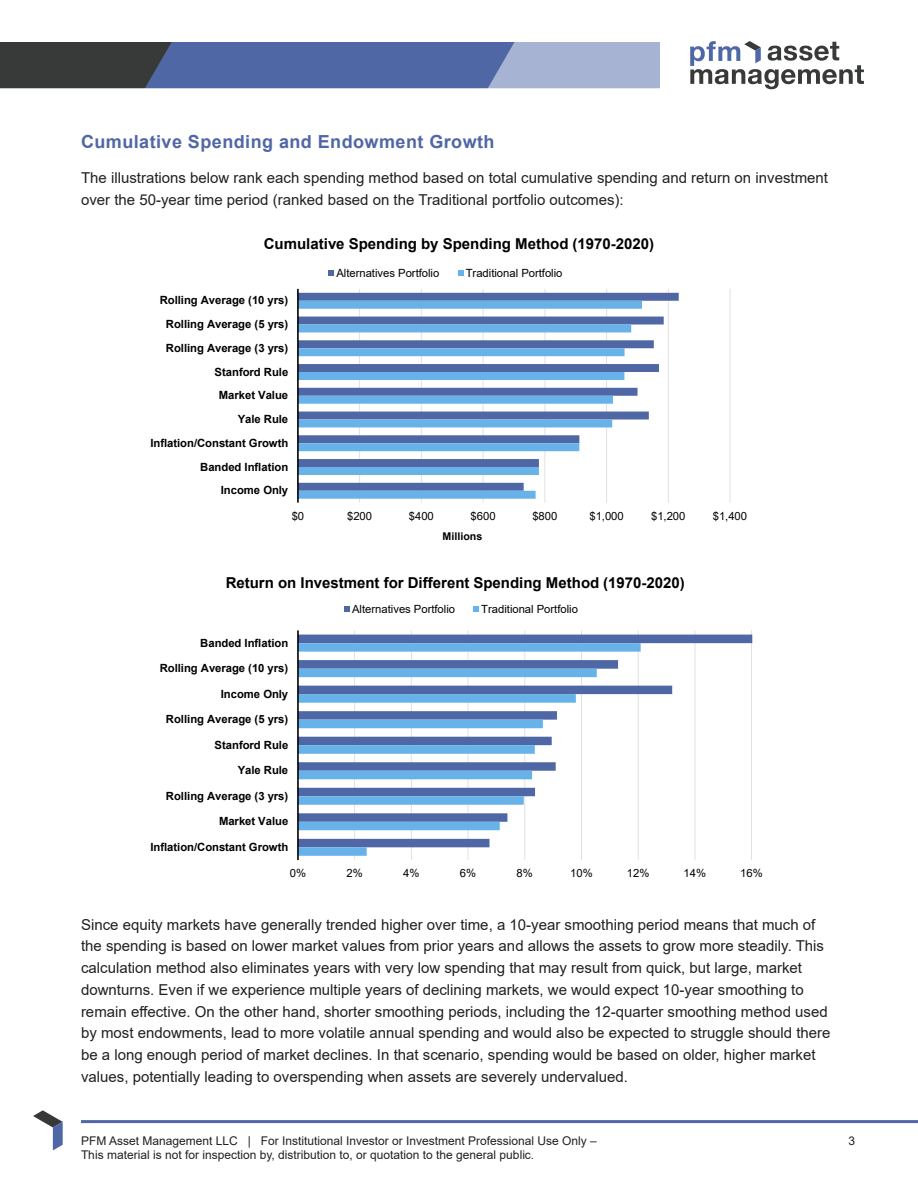
<style>
.page{position:relative;width:918px;height:1188px;background:#fff}
.page>*{position:absolute;margin:0;border:0;box-sizing:border-box;transform-origin:0 0}
.t1{font:700 18px "Arial";letter-spacing:.025em;color:#4f67a5}
.Body{font:15px/21.8px "Arial";color:#231f20}
.t2{font:700 15px "Arial";color:#000}
.t3{font:12px "Arial";color:#231f20}
.t4{font:700 11.25px/23.7px "Arial";letter-spacing:-.005em;color:#000;text-align:right}
.t5{font:11.25px "Arial";letter-spacing:-.005em;color:#000}
.t6{font:700 10.65px "Arial";color:#000}
</style>
<div class="page">
<hr style="left:82px;top:1120px;width:836px;height:3px;background:#4f67a5">
<svg style="left:33px;top:1110px;width:30px;height:40px"></svg>
<svg style="left:690px;top:41px;width:174px;height:48px"></svg>
<svg style="left:0;top:42px;width:660px;height:47px;background:#617097"></svg>
<hr style="left:359px;top:289px;width:1px;height:214px;background:#e1e1e1">
<hr style="left:421px;top:289px;width:1px;height:214px;background:#e1e1e1">
<hr style="left:483px;top:289px;width:1px;height:214px;background:#e1e1e1">
<hr style="left:544px;top:289px;width:1px;height:214px;background:#e1e1e1">
<hr style="left:606px;top:289px;width:1px;height:214px;background:#e1e1e1">
<hr style="left:668px;top:289px;width:1px;height:214px;background:#e1e1e1">
<hr style="left:730px;top:289px;width:1px;height:214px;background:#e1e1e1">
<svg style="left:299px;top:293px;width:380px;height:127px"></svg>
<svg style="left:299px;top:301px;width:343px;height:198px"></svg>
<hr style="left:297px;top:289px;width:2px;height:214px;background:#000">
<svg style="left:328px;top:271px;width:6px;height:5px"></svg>
<svg style="left:458px;top:271px;width:5px;height:5px"></svg>
<hr style="left:354px;top:630px;width:1px;height:230px;background:#e1e1e1">
<hr style="left:411px;top:630px;width:1px;height:230px;background:#e1e1e1">
<hr style="left:468px;top:630px;width:1px;height:230px;background:#e1e1e1">
<hr style="left:524px;top:630px;width:1px;height:230px;background:#e1e1e1">
<hr style="left:581px;top:630px;width:1px;height:230px;background:#e1e1e1">
<hr style="left:638px;top:630px;width:1px;height:230px;background:#e1e1e1">
<hr style="left:695px;top:630px;width:1px;height:230px;background:#e1e1e1">
<hr style="left:751px;top:630px;width:1px;height:230px;background:#e1e1e1">
<svg style="left:299px;top:635px;width:453px;height:212px"></svg>
<svg style="left:299px;top:643px;width:342px;height:213px"></svg>
<hr style="left:297px;top:630px;width:2px;height:230px;background:#000">
<svg style="left:344px;top:606px;width:6px;height:6px"></svg>
<svg style="left:473px;top:606px;width:6px;height:6px"></svg>
<p class="t1" style="left:81px;top:129px;width:415px">Cumulative Spending and Endowment Growth</p>
<p class="Body" style="left:81px;top:167px;width:749px">The illustrations below rank each spending method based on total cumulative spending and return on investment over the 50-year time period (ranked based on the Traditional portfolio outcomes):</p>
<p class="t2" style="left:264px;top:233px;width:392px">Cumulative Spending by Spending Method (1970-2020)</p>
<p class="t5" style="left:336px;top:265px;width:105px">Alternatives Portfolio</p>
<p class="t5" style="left:466px;top:265px;width:98px">Traditional Portfolio</p>
<p class="t4" style="left:150px;top:289px;width:139px">Rolling Average (10 yrs)<br>Rolling Average (5 yrs)<br>Rolling Average (3 yrs)<br>Stanford Rule<br>Market Value<br>Yale Rule<br>Inflation/Constant Growth<br>Banded Inflation<br>Income Only</p>
<p class="t5" style="left:292px;top:508px;width:14px">$0</p>
<p class="t5" style="left:347px;top:508px;width:27px">$200</p>
<p class="t5" style="left:409px;top:508px;width:27px">$400</p>
<p class="t5" style="left:471px;top:508px;width:27px">$600</p>
<p class="t5" style="left:532px;top:508px;width:27px">$800</p>
<p class="t5" style="left:589px;top:508px;width:36px">$1,000</p>
<p class="t5" style="left:651px;top:508px;width:36px">$1,200</p>
<p class="t5" style="left:713px;top:508px;width:36px">$1,400</p>
<p class="t6" style="left:442px;top:529px;width:41px">Millions</p>
<p class="t2" style="left:226px;top:572px;width:461px">Return on Investment for Different Spending Method (1970-2020)</p>
<p class="t5" style="left:352px;top:601px;width:105px">Alternatives Portfolio</p>
<p class="t5" style="left:481px;top:601px;width:98px">Traditional Portfolio</p>
<p class="t4" style="left:200px;top:631px;width:90px">Banded Inflation</p>
<p class="t4" style="left:160px;top:657px;width:130px">Rolling Average (10 yrs)</p>
<p class="t4" style="left:221px;top:682px;width:69px">Income Only</p>
<p class="t4" style="left:166px;top:708px;width:124px">Rolling Average (5 yrs)</p>
<p class="t4" style="left:215px;top:733px;width:75px">Stanford Rule</p>
<p class="t4" style="left:238px;top:759px;width:52px">Yale Rule</p>
<p class="t4" style="left:166px;top:784px;width:124px">Rolling Average (3 yrs)</p>
<p class="t4" style="left:219px;top:810px;width:71px">Market Value</p>
<p class="t4" style="left:150px;top:835px;width:139px">Inflation/Constant Growth</p>
<p class="t5" style="left:290px;top:865px;width:18px">0%</p>
<p class="t5" style="left:347px;top:865px;width:18px">2%</p>
<p class="t5" style="left:403px;top:865px;width:18px">4%</p>
<p class="t5" style="left:460px;top:865px;width:18px">6%</p>
<p class="t5" style="left:517px;top:865px;width:18px">8%</p>
<p class="t5" style="left:570px;top:865px;width:24px">10%</p>
<p class="t5" style="left:627px;top:865px;width:24px">12%</p>
<p class="t5" style="left:684px;top:865px;width:24px">14%</p>
<p class="t5" style="left:740px;top:865px;width:24px">16%</p>
<p class="Body" style="left:81px;top:913px;width:751px">Since equity markets have generally trended higher over time, a 10-year smoothing period means that much of the spending is based on lower market values from prior years and allows the assets to grow more steadily. This calculation method also eliminates years with very low spending that may result from quick, but large, market downturns. Even if we experience multiple years of declining markets, we would expect 10-year smoothing to remain effective. On the other hand, shorter smoothing periods, including the 12-quarter smoothing method used by most endowments, lead to more volatile annual spending and would also be expected to struggle should there be a long enough period of market declines. In that scenario, spending would be based on older, higher market values, potentially leading to overspending when assets are severely undervalued.</p>
<p class="t3" style="left:81px;top:1132px;width:517px">PFM Asset Management LLC | For Institutional Investor or Investment Professional Use Only –</p>
<p class="t3" style="left:849px;top:1132px;width:8px">3</p>
<p class="t3" style="left:81px;top:1147px;width:455px">This material is not for inspection by, distribution to, or quotation to the general public.</p>
</div>
